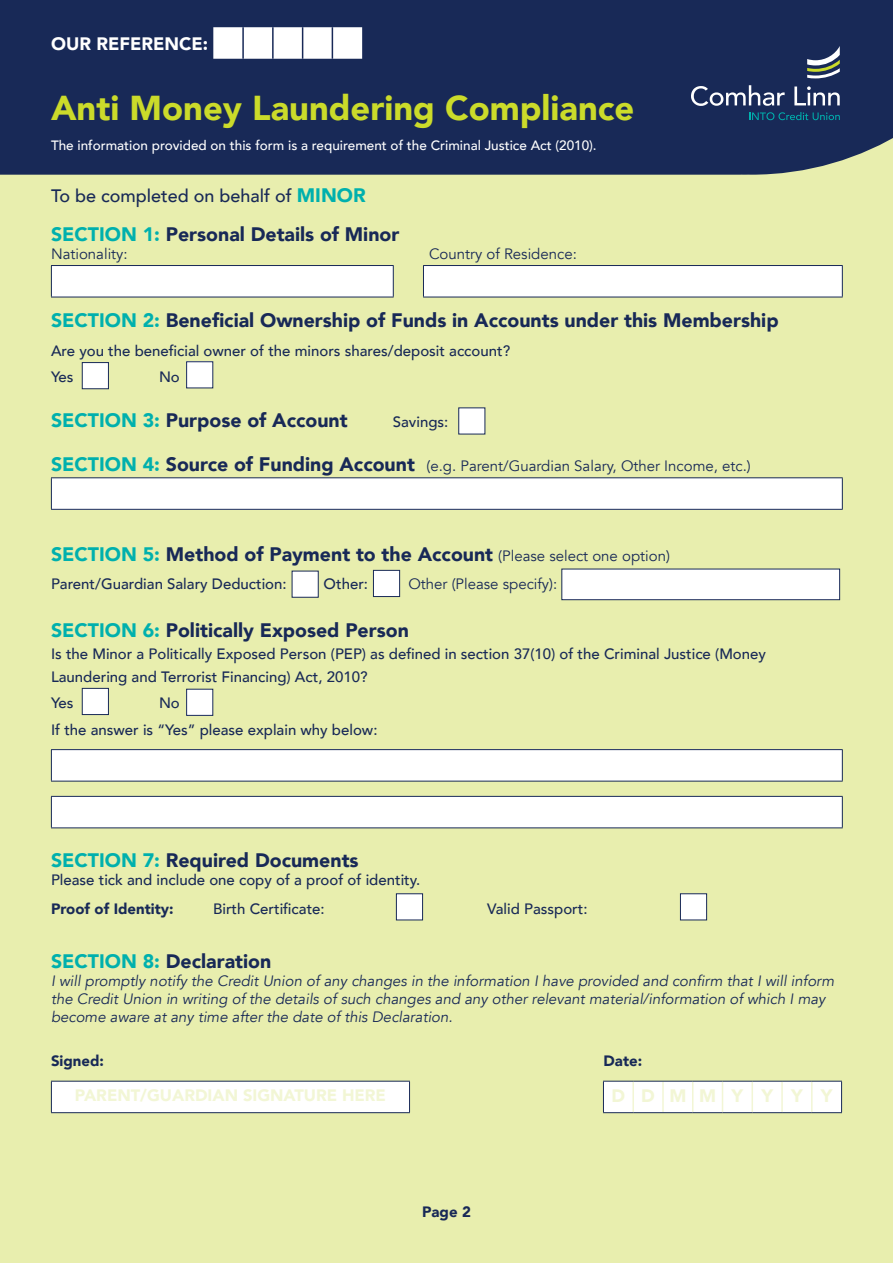
<style>
.page{position:relative;width:893px;height:1263px;background:#fff}
.page>*{position:absolute;margin:0;border:0;box-sizing:border-box;transform-origin:0 0}
.t1{font:900 34.5px "Avenir";color:#cbdb2a}
.t2{font:900 19.5px "Avenir";color:#182957}
.t3{font:500 18px "Avenir";color:#182957}
.t4{font:900 18px "Avenir";color:#fff}
.t5{font:900 18px "Avenir";letter-spacing:.83em;color:#f2f6d5}
.t6{font:900 16.5px "Avenir";color:#f2f6d5}
.t7{font:500 15px/26.5px "Avenir";color:#182957}
.t8{font:italic 15px/18px "Avenir";color:#182957}
.t9{font:15px "Avenir";color:#182957}
.t10{font:900 15px "Avenir";color:#182957}
.t11{font:500 13.5px "Avenir";color:#fff}
.s1{font-weight:900;font-size:19.5px;color:#00b0ad}
.s2{color:#00b0ad}
.s3{font-weight:900;font-size:19.5px}
.s4{font-weight:400;font-size:15px}
</style>
<div class="page">
<div style="left:0;top:47px;width:893px;height:1216px;background:#e8eeae"></div>
<div style="left:0;top:0;width:893px;height:175px;background:#182957"></div>
<div style="left:52px;top:266px;width:790px;height:31px;background:#fff"></div>
<hr style="left:51px;top:265px;width:343px;height:1px;background:#182957">
<hr style="left:51px;top:266px;width:1px;height:31px;background:#182957">
<hr style="left:393px;top:266px;width:1px;height:31px;background:#182957">
<hr style="left:51px;top:297px;width:343px;height:1px;background:#182957">
<hr style="left:423px;top:265px;width:420px;height:1px;background:#182957">
<hr style="left:423px;top:266px;width:1px;height:31px;background:#182957">
<hr style="left:842px;top:266px;width:1px;height:31px;background:#182957">
<hr style="left:423px;top:297px;width:420px;height:1px;background:#182957">
<div style="left:82px;top:362px;width:27px;height:27px;background:#fff;border:1px solid #182957"></div>
<div style="left:458px;top:407px;width:27px;height:27px;background:#fff"></div>
<div style="left:51px;top:478px;width:791px;height:31px;background:#fff"></div>
<hr style="left:51px;top:477px;width:792px;height:1px;background:#182957">
<hr style="left:51px;top:478px;width:1px;height:31px;background:#182957">
<hr style="left:842px;top:478px;width:1px;height:31px;background:#182957">
<hr style="left:51px;top:509px;width:792px;height:1px;background:#182957">
<div style="left:292px;top:571px;width:27px;height:27px;background:#fff;border:1px solid #182957"></div>
<div style="left:373px;top:570px;width:27px;height:27px;background:#fff;border:1px solid #182957"></div>
<div style="left:562px;top:569px;width:278px;height:31px;background:#fff"></div>
<div style="left:561px;top:569px;width:279px;height:31px;border:1px solid #182957"></div>
<div style="left:82px;top:688px;width:27px;height:27px;background:#fff;border:1px solid #182957"></div>
<div style="left:51px;top:750px;width:791px;height:31px;background:#fff"></div>
<hr style="left:51px;top:749px;width:792px;height:1px;background:#182957">
<hr style="left:51px;top:750px;width:1px;height:31px;background:#182957">
<hr style="left:842px;top:750px;width:1px;height:31px;background:#182957">
<hr style="left:51px;top:781px;width:792px;height:1px;background:#182957">
<div style="left:51px;top:796px;width:791px;height:32px;background:#fff"></div>
<hr style="left:51px;top:796px;width:792px;height:1px;background:#182957">
<hr style="left:51px;top:797px;width:1px;height:30px;background:#182957">
<hr style="left:842px;top:797px;width:1px;height:30px;background:#182957">
<hr style="left:51px;top:827px;width:792px;height:1px;background:#182957">
<svg style="left:51px;top:1081px;width:791px;height:32px"></svg>
<hr style="left:722px;top:1112px;width:30px;height:1px;background:#182957">
<hr style="left:752px;top:1112px;width:30px;height:1px;background:#182957">
<hr style="left:782px;top:1112px;width:30px;height:1px;background:#182957">
<hr style="left:812px;top:1112px;width:30px;height:1px;background:#182957">
<svg style="left:213px;top:27px;width:149px;height:32px"></svg>
<hr style="left:242px;top:27px;width:2px;height:32px;background:#182957">
<hr style="left:272px;top:27px;width:2px;height:32px;background:#182957">
<hr style="left:302px;top:27px;width:1px;height:32px;background:#182957">
<hr style="left:332px;top:27px;width:1px;height:32px;background:#182957">
<svg style="left:691px;top:85px;width:94px;height:21px;background:#556283"></svg>
<svg style="left:794px;top:86px;width:46px;height:19px"></svg>
<svg style="left:749px;top:112px;width:91px;height:8px"></svg>
<svg style="left:807px;top:46px;width:33px;height:32px"></svg>
<div style="left:187px;top:689px;width:26px;height:26px;background:#fff"></div>
<div style="left:186px;top:689px;width:27px;height:27px;border:1px solid #182957"></div>
<div style="left:187px;top:362px;width:26px;height:26px;background:#fff"></div>
<div style="left:186px;top:361px;width:27px;height:27px;border:1px solid #182957"></div>
<div style="left:396px;top:893px;width:27px;height:27px;background:#fff;border:1px solid #182957"></div>
<div style="left:680px;top:893px;width:27px;height:27px;background:#fff;border:1px solid #182957"></div>
<p class="t4" style="left:51px;top:28px;width:158px">OUR REFERENCE:</p>
<h1 class="t1" style="left:51px;top:78px;width:585px">Anti Money Laundering Compliance</h1>
<p class="t11" style="left:51px;top:133px;width:547px">The information provided on this form is a requirement of the Criminal Justice Act (2010).</p>
<p class="t3" style="left:51px;top:180px;width:316px">To be completed on behalf of <span class="s1">MINOR</span></p>
<h2 class="t2" style="left:51px;top:218px;width:350px"><span class="s2">SECTION 1:</span> Personal Details of Minor</h2>
<p class="t9" style="left:51px;top:245px;width:78px">Nationality:</p>
<p class="t9" style="left:429px;top:245px;width:149px">Country of Residence:</p>
<h2 class="t2" style="left:51px;top:304px;width:729px"><span class="s2">SECTION 2:</span> Beneficial Ownership of Funds in Accounts under this Membership</h2>
<p class="t7" style="left:51px;top:337px;width:461px">Are you the beneficial owner of the minors shares/deposit account?<br>Yes</p>
<p class="t7" style="left:159px;top:363px;width:22px">No</p>
<h2 class="t2" style="left:51px;top:403px;width:298px"><span class="s2">SECTION 3:</span> Purpose of Account</h2>
<p class="t7" style="left:393px;top:408px;width:57px">Savings:</p>
<p class="t9" style="left:51px;top:457px;width:701px"><span class="s1">SECTION 4:</span> <span class="s3">Source of Funding Account</span> (e.g. Parent/Guardian Salary, Other Income, etc.)</p>
<h2 class="t2" style="left:51px;top:537px;width:620px"><span class="s2">SECTION 5:</span> Method of Payment to the Account <span class="s4">(Please select one option)</span></h2>
<p class="t7" style="left:51px;top:570px;width:237px">Parent/Guardian Salary Deduction:</p>
<p class="t7" style="left:324px;top:570px;width:46px">Other:</p>
<p class="t9" style="left:408px;top:575px;width:150px">Other (Please specify):</p>
<h2 class="t2" style="left:51px;top:613px;width:359px"><span class="s2">SECTION 6:</span> Politically Exposed Person</h2>
<p class="t7" style="left:51px;top:642px;width:716px;line-height:22.5px">Is the Minor a Politically Exposed Person (PEP) as defined in section 37(10) of the Criminal Justice (Money<br>Laundering and Terrorist Financing) Act, 2010?</p>
<p class="t7" style="left:51px;top:689px;width:24px">Yes</p>
<p class="t7" style="left:51px;top:689px;width:328px;text-indent:108px">No<br>If the answer is “Yes” please explain why below:</p>
<h2 class="t2" style="left:51px;top:843px;width:309px"><span class="s2">SECTION 7:</span> Required Documents</h2>
<p class="t7" style="left:51px;top:865px;width:371px">Please tick and include one copy of a proof of identity.</p>
<p class="t10" style="left:51px;top:896px;width:124px">Proof of Identity:</p>
<p class="t7" style="left:213px;top:895px;width:113px">Birth Certificate:</p>
<p class="t7" style="left:487px;top:895px;width:102px">Valid Passport:</p>
<h2 class="t2" style="left:51px;top:944px;width:222px"><span class="s2">SECTION 8:</span> Declaration</h2>
<p class="t8" style="left:51px;top:972px;width:785px">I will promptly notify the Credit Union of any changes in the information I have provided and confirm that I will inform the Credit Union in writing of the details of such changes and any other relevant material/information of which I may become aware at any time after the date of this Declaration.</p>
<p class="t10" style="left:51px;top:1048px;width:55px">Signed:</p>
<p class="t10" style="left:604px;top:1048px;width:40px">Date:</p>
<p class="t6" style="left:75px;top:1081px;width:313px">PARENT/GUARDIAN SIGNATURE HERE</p>
<p class="t5" style="left:611px;top:1080px;width:223px">DDMMY Y Y Y</p>
<p class="t10" style="left:422px;top:1199px;width:50px">Page 2</p>
</div>
